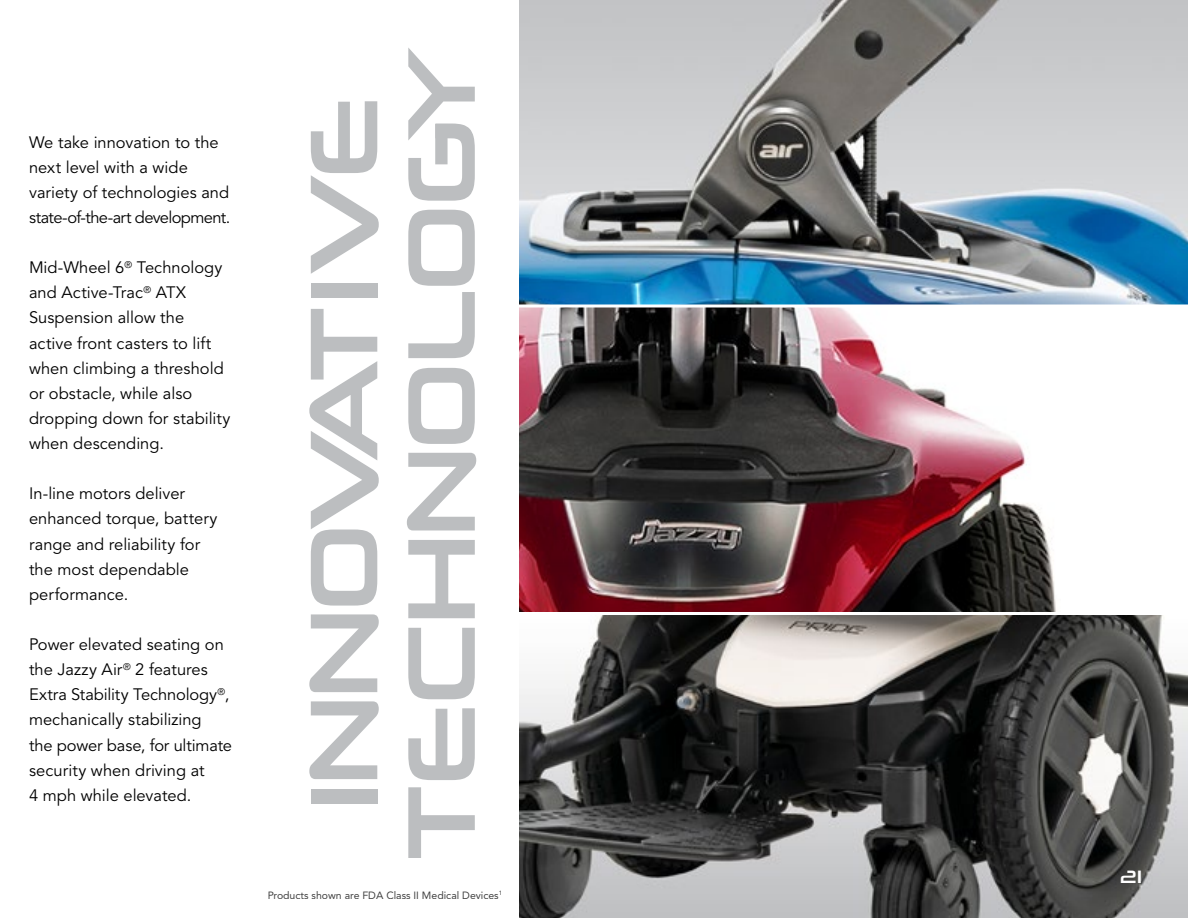
<style>
.page{position:relative;width:1188px;height:918px;background:#fff}
.page>*{position:absolute;margin:0;border:0;box-sizing:border-box;transform-origin:0 0}
.t1{font:97.5px/97.5px "Neuropolitical Rg";letter-spacing:-.02em;color:#bcbec0;text-align:center}
.t2{font:18px "Neuropolitical Rg";color:#fff}
.t3{font:16.5px/25.2px "Avenir LT Std";color:#000}
.t4{font:10.5px "Avenir LT Std";color:#000}
</style>
<div class="page">
<img style="left:519px;top:0;width:669px;height:305px">
<img style="left:519px;top:615px;width:669px;height:303px">
<img style="left:519px;top:308px;width:537px;height:304px">
<div style="left:435px;top:124px;width:13px;height:40px;background:#bcbec0;border:2px solid #bcbec0"></div>
<p class="t3" style="left:29px;top:130px;width:203px">We take innovation to the next level with a wide variety of technologies and state-of-the-art development.</p>
<p class="t3" style="left:29px;top:255px;width:203px">Mid-Wheel 6<sup>®</sup> Technology and Active-Trac<sup>®</sup> ATX<br>Suspension allow the active front casters to lift when climbing a threshold or obstacle, while also dropping down for stability when descending.</p>
<p class="t3" style="left:29px;top:482px;width:190px">In-line motors deliver enhanced torque, battery range and reliability for the most dependable performance.</p>
<p class="t3" style="left:29px;top:632px;width:205px">Power elevated seating on the Jazzy Air<sup>®</sup> 2 features<br>Extra Stability Technology<sup>®</sup>, mechanically stabilizing<br>the power base, for ultimate security when driving at<br>4 mph while elevated.</p>
<h1 class="t1" style="left:292px;top:860px;width:814px;rotate:-90deg">INNOVATIVE<br>TECHNOLOGY</h1>
<p class="t4" style="left:267px;top:889px;width:236px">Products shown are FDA Class II Medical Devices<sup>1</sup></p>
<p class="t2" style="left:1120px;top:866px;width:23px">21</p>
</div>
